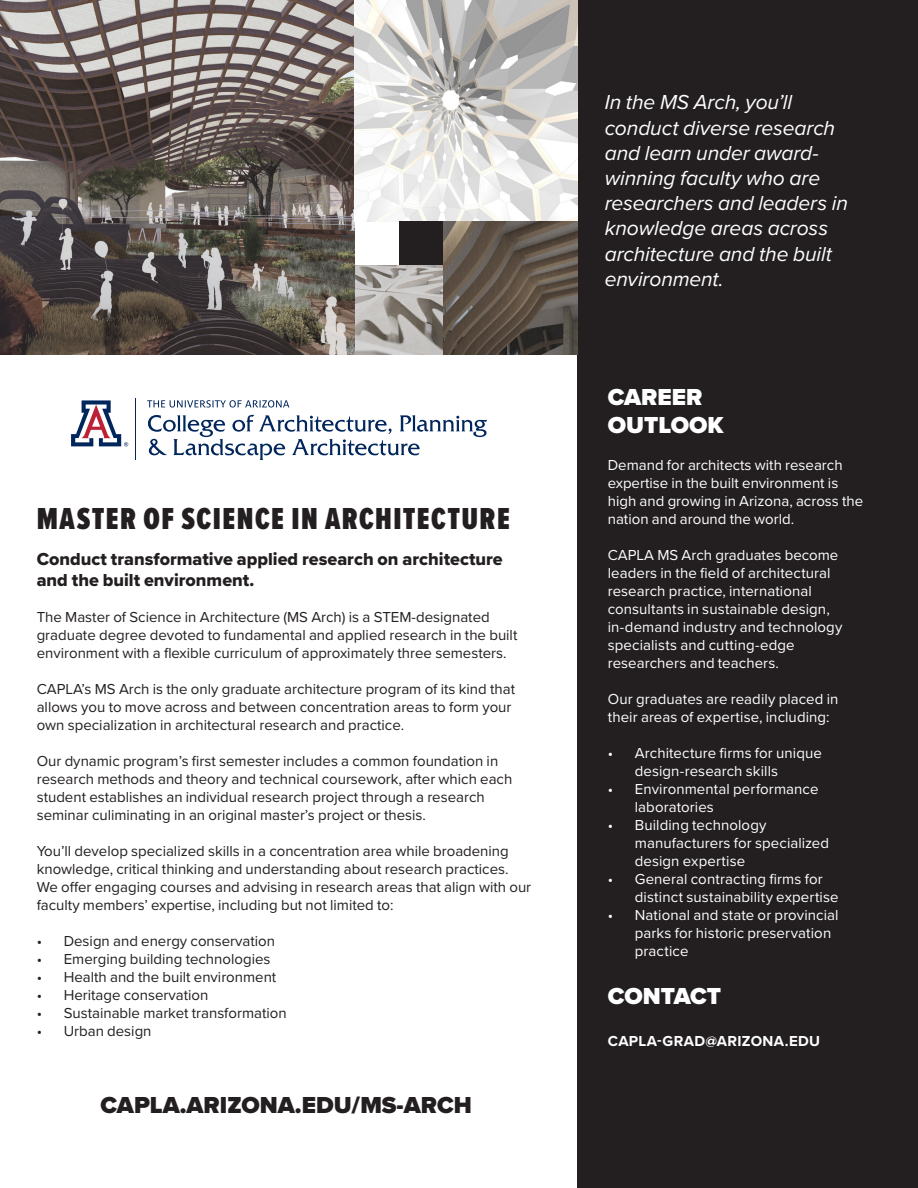
<style>
.page{position:relative;width:918px;height:1188px;background:#fff}
.page>*{position:absolute;margin:0;border:0;box-sizing:border-box;transform-origin:0 0}
.Body{font:900 31.5px "Proxima Nova Ex Cn";letter-spacing:.05em;color:#231f20}
.Body-2{font:900 24px "Proxima Nova";color:#231f20}
.Body-3{font:900 24px/28.8px "Proxima Nova";color:#fff}
.Body-4{font:italic 21px/25.2px "Proxima Nova";letter-spacing:-.005em;color:#fff}
.Body_Bold{font:18px/21.6px "Proxima Nova Extrabld";color:#231f20}
.Body-5{font:15px/18px "Proxima Nova";color:#231f20}
.Body_White{font:15px/18px "Proxima Nova";letter-spacing:.005em;color:#fff}
.Body_White-2{font:700 15px "Proxima Nova";letter-spacing:.02em;color:#fff}
</style>
<div class="page">
<div style="left:577px;top:0;width:341px;height:1188px;background:#231f20"></div>
<img style="left:0;top:0;width:354px;height:354px">
<img style="left:354px;top:0;width:223px;height:222px">
<div style="left:400px;top:221px;width:44px;height:45px;background:#231f20"></div>
<img style="left:355px;top:266px;width:89px;height:88px">
<img style="left:444px;top:222px;width:133px;height:132px">
<svg style="left:71px;top:400px;width:57px;height:47px"></svg>
<hr style="left:135px;top:398px;width:1px;height:62px;background:#00265c">
<svg style="left:148px;top:415px;width:339px;height:45px"></svg>
<svg style="left:147px;top:400px;width:142px;height:8px"></svg>
<p class="Body" style="left:37px;top:496px;width:475px">MASTER OF SCIENCE IN ARCHITECTURE</p>
<p class="Body_Bold" style="left:37px;top:548px;width:468px">Conduct transformative applied research on architecture and the built environment.</p>
<p class="Body-5" style="left:37px;top:608px;width:482px">The Master of Science in Architecture (MS Arch) is a STEM-designated graduate degree devoted to fundamental and applied research in the built environment with a flexible curriculum of approximately three semesters.</p>
<p class="Body-5" style="left:37px;top:680px;width:480px">CAPLA’s MS Arch is the only graduate architecture program of its kind that allows you to move across and between concentration areas to form your own specialization in architectural research and practice.</p>
<p class="Body-5" style="left:37px;top:752px;width:477px">Our dynamic program’s first semester includes a common foundation in research methods and theory and technical coursework, after which each student establishes an individual research project through a research seminar culiminating in an original master’s project or thesis.</p>
<p class="Body-5" style="left:37px;top:842px;width:474px">You’ll develop specialized skills in a concentration area while broadening knowledge, critical thinking and understanding about research practices.</p>
<p class="Body-5" style="left:37px;top:878px;width:496px">We offer engaging courses and advising in research areas that align with our faculty members’ expertise, including but not limited to:</p>
<p class="Body-5" style="left:37px;top:932px;width:240px">• Design and energy conservation</p>
<p class="Body-5" style="left:37px;top:950px;width:235px">• Emerging building technologies</p>
<p class="Body-5" style="left:37px;top:968px;width:241px">• Health and the built environment</p>
<p class="Body-5" style="left:37px;top:986px;width:173px">• Heritage conservation</p>
<p class="Body-5" style="left:37px;top:1004px;width:252px">• Sustainable market transformation</p>
<p class="Body-5" style="left:37px;top:1022px;width:116px">• Urban design</p>
<p class="Body-2" style="left:100px;top:1087px;width:373px">CAPLA.ARIZONA.EDU/MS-ARCH</p>
<p class="Body-4" style="left:605px;top:89px;width:245px">In the MS Arch, you’ll conduct diverse research and learn under award&shy;winning faculty who are researchers and leaders in knowledge areas across architecture and the built environment.</p>
<p class="Body-3" style="left:608px;top:382px;width:117px">CAREER<br>OUTLOOK</p>
<p class="Body_White" style="left:608px;top:456px;width:257px">Demand for architects with research expertise in the built environment is high and growing in Arizona, across the nation and around the world.</p>
<p class="Body_White" style="left:608px;top:546px;width:236px">CAPLA MS Arch graduates become leaders in the field of architectural research practice, international consultants in sustainable design, in-demand industry and technology specialists and cutting-edge researchers and teachers.</p>
<p class="Body_White" style="left:608px;top:690px;width:232px">Our graduates are readily placed in their areas of expertise, including:</p>
<p class="Body_White" style="left:635px;top:744px;width:189px;text-indent:-27px">• Architecture firms for unique design-research skills</p>
<p class="Body_White" style="left:635px;top:780px;width:185px;text-indent:-27px">• Environmental performance laboratories</p>
<p class="Body_White" style="left:635px;top:816px;width:196px;text-indent:-27px">• Building technology manufacturers for specialized design expertise</p>
<p class="Body_White" style="left:635px;top:870px;width:205px;text-indent:-27px">• General contracting firms for distinct sustainability expertise</p>
<p class="Body_White" style="left:635px;top:906px;width:205px;text-indent:-27px">• National and state or provincial parks for historic preservation practice</p>
<h2 class="Body-3" style="left:608px;top:982px;width:115px">CONTACT</h2>
<p class="Body_White-2" style="left:608px;top:1030px;width:214px">CAPLA-GRAD@ARIZONA.EDU</p>
</div>
